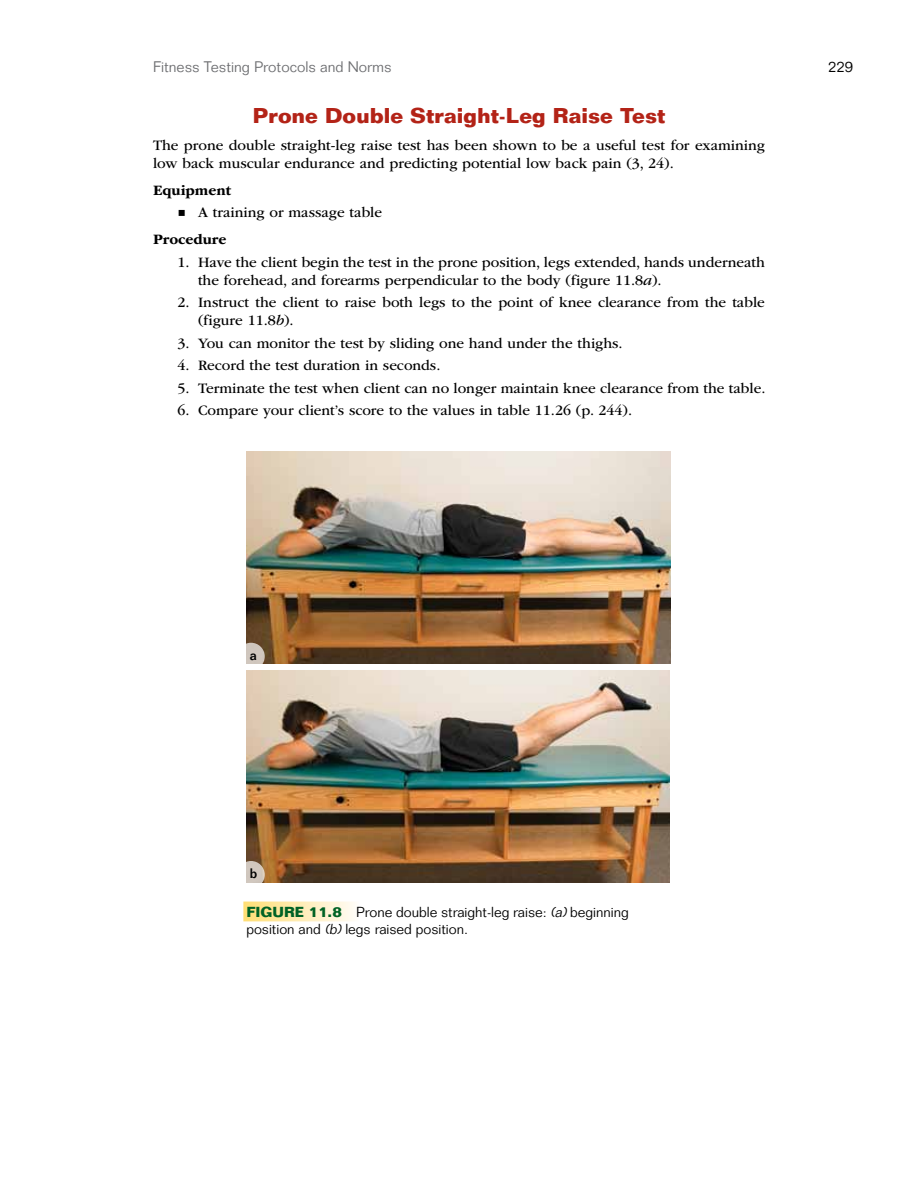
<style>
.page{position:relative;width:918px;height:1188px;background:#fff}
.page>*{position:absolute;margin:0;border:0;box-sizing:border-box;transform-origin:0 0}
.t1{font:700 21px "Folio Std";color:#b32317}
.t2{font:15px/18px "ITC Garamond Std";color:#000}
.t3{font:300 15px "Folio Std";color:#6d6e71}
.t4{font:700 15px "ITC Garamond Std";color:#000}
.t5{font:300 15px "Folio Std";color:#000}
.t6{font:300 14.25px/17.2px "Folio Std";color:#000}
.t7{font:500 13.5px "Folio Std";color:#000}
.s1{font-weight:700}
.s2{font-family:"Universal Std Newswith Comm Pi";font-size:12px}
.s3{font-style:italic}
.s4{font-weight:700;color:#006225}
</style>
<div class="page">
<img style="left:246px;top:452px;width:424px;height:212px">
<img style="left:246px;top:670px;width:423px;height:213px">
<div style="left:243px;top:902px;width:116px;height:19px;background:linear-gradient(to right,#ffde74,#fffcf8)"></div>
<svg style="left:238px;top:644px;width:26px;height:25px"></svg>
<div style="left:237px;top:643px;width:28px;height:27px;border:2px solid #fff;border-radius:50%"></div>
<svg style="left:238px;top:862px;width:26px;height:26px"></svg>
<div style="left:237px;top:861px;width:28px;height:27px;border:2px solid #fff;border-radius:50%"></div>
<p class="t3" style="left:153px;top:58px;width:240px">Fitness Testing Protocols and Norms</p>
<p class="t5" style="left:828px;top:58px;width:27px">229</p>
<h1 class="t1" style="left:253px;top:103px;width:414px">Prone Double Straight-Leg Raise Test</h1>
<p class="t2" style="left:153px;top:136px;width:614px">The prone double straight-leg raise test has been shown to be a useful test for examining low back muscular endurance and predicting potential low back pain (3, 24).</p>
<p class="t2" style="left:178px;top:179px;width:205px;line-height:22.5px;text-indent:-26px"><span class="s1">Equipment<br></span><span class="s2">◾</span> A training or massage table</p>
<p class="t4" style="left:153px;top:231px;width:75px">Procedure</p>
<p class="t2" style="left:198px;top:253px;width:569px;text-indent:-21px">1. Have the client begin the test in the prone position, legs extended, hands underneath the forehead, and forearms perpendicular to the body (figure 11.8<span class="s3">a</span>).</p>
<p class="t2" style="left:198px;top:294px;width:568px;text-indent:-21px">2. Instruct the client to raise both legs to the point of knee clearance from the table (figure 11.8<span class="s3">b</span>).</p>
<p class="t2" style="left:177px;top:334px;width:447px">3. You can monitor the test by sliding one hand under the thighs.</p>
<p class="t2" style="left:177px;top:357px;width:264px">4. Record the test duration in seconds.</p>
<p class="t2" style="left:177px;top:379px;width:590px">5. Terminate the test when client can no longer maintain knee clearance from the table.</p>
<p class="t2" style="left:177px;top:402px;width:456px">6. Compare your client’s score to the values in table 11.26 (p. 244).</p>
<p class="t7" style="left:250px;top:647px;width:9px">a</p>
<p class="t7" style="left:250px;top:866px;width:9px">b</p>
<p class="t6" style="left:246px;top:903px;width:384px"><span class="s4">Figure 11.8</span> Prone double straight-leg raise: <span class="s3">(a)</span>beginning position and <span class="s3">(b)</span> legs raised position.</p>
</div>
